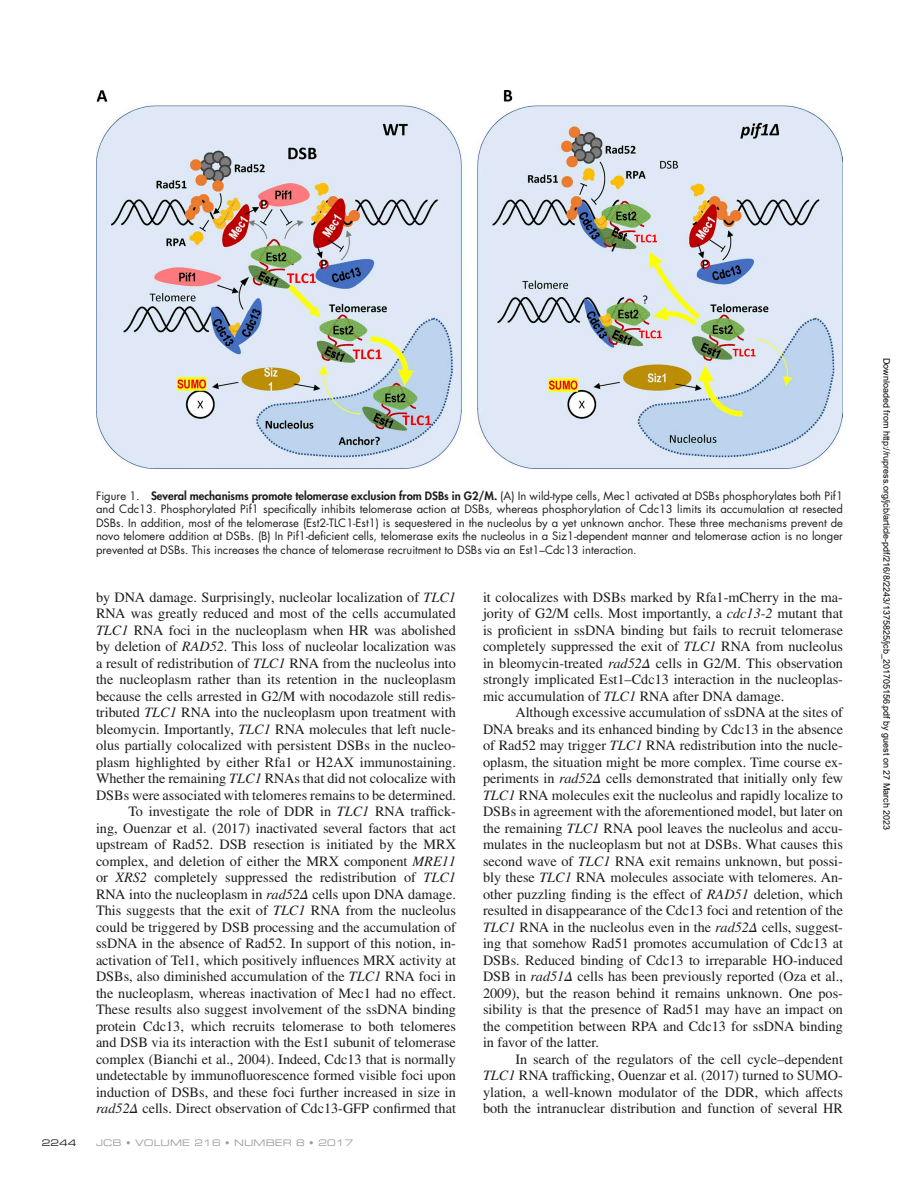
<style>
.page{position:relative;width:918px;height:1188px;background:#fff}
.page>*{position:absolute;margin:0;border:0;box-sizing:border-box;transform-origin:0 0}
.t1{font:14.25px/16.5px "Times LT Std";color:#1d1d1b;text-align:justify}
.t2{font:11.25px/13.5px "Futura Std";color:#1d1d1b;text-align:justify}
.t3{font:9px "Arial";color:#000}
.t4{font:9px "Eurostile LT Std Ex 2";letter-spacing:.01em;color:#9d9d9d}
.t5{font:9px "Eurostile LT Std Ex 2";color:#1d1d1b}
.s1{font-weight:800}
.s2{font-style:italic}
.s3{font-family:"STIX General";font-style:italic}
</style>
<div class="page">
<img style="left:97px;top:90px;width:745px;height:378px">
<p class="t2" style="left:96px;top:489px;width:749px">Figure 1. <span class="s1">Several mechanisms promote telomerase exclusion from DSBs in G2/M.</span> (A) In wild-type cells, Mec1 activated at DSBs phosphorylates both Pif1 and Cdc13. Phosphorylated Pif1 specifically inhibits telomerase action at DSBs, whereas phosphorylation of Cdc13 limits its accumulation at resected DSBs. In addition, most of the telomerase (Est2-TLC1-Est1) is sequestered in the nucleolus by a yet unknown anchor. These three mechanisms prevent de novo telomere addition at DSBs. (B) In Pif1-deficient cells, telomerase exits the nucleolus in a Siz1-dependent manner and telomerase action is no longer prevented at DSBs. This increases the chance of telomerase recruitment to DSBs via an Est1–Cdc13 interaction.</p>
<p class="t1" style="left:96px;top:588px;width:362px;text-align:right">by DNA damage. Surprisingly, nucleolar localization of <span class="s2">TLC1<br></span>RNA was greatly reduced and most of the cells accumulated <span class="s2">TLC1</span> RNA foci in the nucleoplasm when HR was abolished by deletion of <span class="s2">RAD52</span>. This loss of nucleolar localization was a result of redistribution of <span class="s2">TLC1</span> RNA from the nucleolus into the nucleoplasm rather than its retention in the nucleoplasm because the cells arrested in G2/M with nocodazole still redis&shy;tributed <span class="s2">TLC1</span> RNA into the nucleoplasm upon treatment with bleomycin. Importantly, <span class="s2">TLC1</span> RNA molecules that left nucle&shy;olus partially colocalized with persistent DSBs in the nucleo&shy;plasm highlighted by either Rfa1 or H2AX immunostaining.<br>Whether the remaining <span class="s2">TLC1</span> RNAs that did not colocalize with DSBs were associated with telomeres remains to be determined.<br>To investigate the role of DDR in <span class="s2">TLC1</span> RNA traffick-<br>ing, Ouenzar et al. (2017) inactivated several factors that act upstream of Rad52. DSB resection is initiated by the MRX complex, and deletion of either the MRX component <span class="s2">MRE11 </span>or <span class="s2">XRS2</span> completely suppressed the redistribution of <span class="s2">TLC1<br></span>RNA into the nucleoplasm in <span class="s2">rad52</span><span class="s3">Δ</span> cells upon DNA damage.<br>This suggests that the exit of <span class="s2">TLC1</span> RNA from the nucleolus could be triggered by DSB processing and the accumulation of ssDNA in the absence of Rad52. In support of this notion, in&shy;activation of Tel1, which positively influences MRX activity at DSBs, also diminished accumulation of the <span class="s2">TLC1</span> RNA foci in the nucleoplasm, whereas inactivation of Mec1 had no effect.<br>These results also suggest involvement of the ssDNA binding protein Cdc13, which recruits telomerase to both telomeres and DSB via its interaction with the Est1 subunit of telomerase complex (Bianchi et al., 2004). Indeed, Cdc13 that is normally undetectable by immunofluorescence formed visible foci upon induction of DSBs, and these foci further increased in size in <span class="s2">rad52</span><span class="s3">Δ</span> cells. Direct observation of Cdc13-GFP confirmed that</p>
<p class="t1" style="left:483px;top:588px;width:362px">it colocalizes with DSBs marked by Rfa1-mCherry in the ma&shy;jority of G2/M cells. Most importantly, a <span class="s2">cdc13-2</span> mutant that is proficient in ssDNA binding but fails to recruit telomerase completely suppressed the exit of <span class="s2">TLC1</span> RNA from nucleolus in bleomycin-treated <span class="s2">rad52</span><span class="s3">Δ</span> cells in G2/M. This observation strongly implicated Est1–Cdc13 interaction in the nucleoplas&shy;mic accumulation of <span class="s2">TLC1</span> RNA after DNA damage.</p>
<p class="t1" style="left:483px;top:704px;width:362px;text-indent:32px">Although excessive accumulation of ssDNA at the sites of DNA breaks and its enhanced binding by Cdc13 in the absence of Rad52 may trigger <span class="s2">TLC1</span> RNA redistribution into the nucle&shy;oplasm, the situation might be more complex. Time course ex&shy;periments in <span class="s2">rad52</span><span class="s3">Δ</span> cells demonstrated that initially only few <span class="s2">TLC1</span> RNA molecules exit the nucleolus and rapidly localize to DSBs in agreement with the aforementioned model, but later on the remaining <span class="s2">TLC1</span> RNA pool leaves the nucleolus and accu&shy;mulates in the nucleoplasm but not at DSBs. What causes this second wave of <span class="s2">TLC1</span> RNA exit remains unknown, but possi&shy;bly these <span class="s2">TLC1</span> RNA molecules associate with telomeres. An&shy;other puzzling finding is the effect of <span class="s2">RAD51</span> deletion, which resulted in disappearance of the Cdc13 foci and retention of the <span class="s2">TLC1</span> RNA in the nucleolus even in the <span class="s2">rad52</span><span class="s3">Δ</span> cells, suggest&shy;ing that somehow Rad51 promotes accumulation of Cdc13 at DSBs. Reduced binding of Cdc13 to irreparable HO-induced DSB in <span class="s2">rad51</span><span class="s3">Δ</span> cells has been previously reported (Oza et al., 2009), but the reason behind it remains unknown. One pos&shy;sibility is that the presence of Rad51 may have an impact on the competition between RPA and Cdc13 for ssDNA binding in favor of the latter.</p>
<p class="t1" style="left:483px;top:1050px;width:362px;text-indent:32px">In search of the regulators of the cell cycle–dependent <span class="s2">TLC1</span> RNA trafficking, Ouenzar et al. (2017) turned to SUMO&shy;ylation, a well-known modulator of the DDR, which affects both the intranuclear distribution and function of several HR</p>
<p class="t5" style="left:42px;top:1136px;width:36px">2244</p>
<p class="t4" style="left:96px;top:1136px;width:259px">JCB • VOLUME 216 • NUMBER 8 • 2017</p>
<p class="t3" style="left:890px;top:358px;width:474px;rotate:90deg">Downloaded from http://rupress.org/jcb/article-pdf/216/8/2243/1375825/jcb_201705156.pdf by guest on 27 March 2023</p>
</div>
